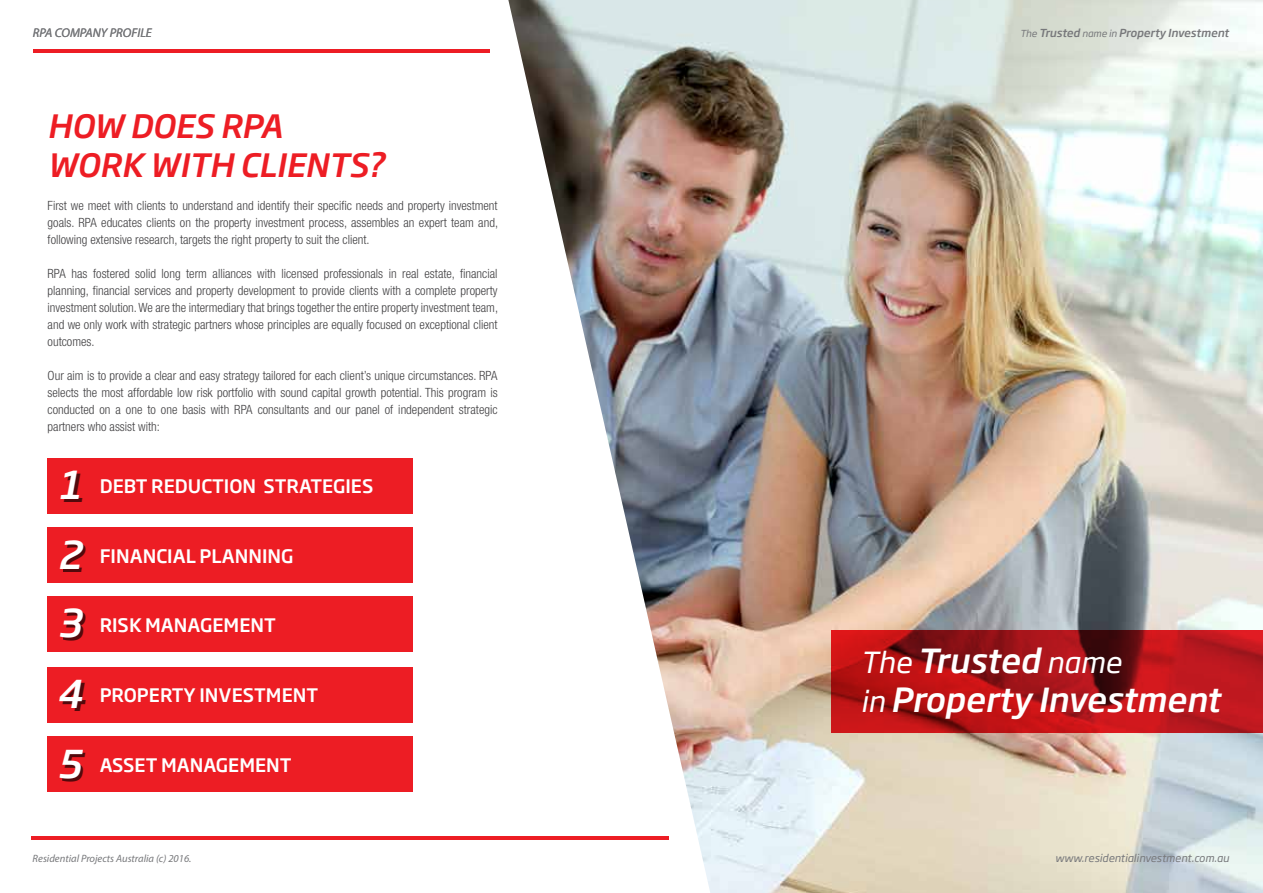
<style>
.page{position:relative;width:1263px;height:893px;background:#fff}
.page>*{position:absolute;margin:0;border:0;box-sizing:border-box;transform-origin:0 0}
.t1{font:italic 500 32.85px "Soho Gothic Pro";color:#fff}
.t2{font:italic 500 31.8px/38.2px "Soho Gothic Pro";color:#ed1d24}
.t3{font:italic 28.8px "Soho Gothic Pro";color:#fff}
.t4{font:500 18.45px "Soho Gothic Pro";color:#fff}
.t5{font:300 condensed 12.75px/17px "Helvetica Neue LT Pro";color:#414042;text-align:justify}
.t6{font:italic 12.75px "Myriad Pro";color:#77787b}
.t7{font:italic 500 10.95px "Soho Gothic Pro";color:#77787b}
.t8{font:italic 10.65px "Myriad Pro";color:#77787b}
.t9{font:italic 10.65px "Soho Gothic Pro";color:#77787b}
.s1{font-style:italic;font-size:37.95px;color:#231f20}
.s2{font-weight:400;font-size:9.6px}
.s3{font-weight:500;font-size:32.85px}
.s4{font-weight:400;font-size:28.8px}
</style>
<div class="page">
<img style="left:508px;top:0;width:755px;height:893px">
<svg style="left:831px;top:630px;width:432px;height:103px"></svg>
<div style="left:47px;top:458px;width:366px;height:55px;background:#ed1d24"></div>
<div style="left:47px;top:527px;width:366px;height:56px;background:#ed1d24"></div>
<div style="left:47px;top:596px;width:366px;height:56px;background:#ed1d24"></div>
<div style="left:47px;top:667px;width:366px;height:55px;background:#ed1d24"></div>
<div style="left:47px;top:736px;width:366px;height:56px;background:#ed1d24"></div>
<hr style="left:33px;top:49px;width:457px;height:3px;background:#ed1d24">
<hr style="left:31px;top:836px;width:637px;height:3px;background:#ed1d24">
<p class="t6" style="left:33px;top:25px;width:120px">RPA COMPANY PROFILE</p>
<h2 class="t2" style="left:47px;top:106px;width:339px">HOW DOES RPA<br>WORK WITH CLIENTS?</h2>
<p class="t5" style="left:48px;top:197px;width:452px">First we meet with clients to understand and identify their specific needs and property investment goals. RPA educates clients on the property investment process, assembles an expert team and, following extensive research, targets the right property to suit the client.</p>
<p class="t5" style="left:48px;top:265px;width:452px">RPA has fostered solid long term alliances with licensed professionals in real estate, financial planning, financial services and property development to provide clients with a complete property investment solution. We are the intermediary that brings together the entire property investment team, and we only work with strategic partners whose principles are equally focused on exceptional client outcomes.</p>
<p class="t5" style="left:48px;top:367px;width:452px">Our aim is to provide a clear and easy strategy tailored for each client’s unique circumstances. RPA selects the most affordable low risk portfolio with sound capital growth potential. This program is conducted on a one to one basis with RPA consultants and our panel of independent strategic partners who assist with:</p>
<h3 class="t4" style="left:62px;top:472px;width:313px"><span class="s1">1</span> DEBT REDUCTION STRATEGIES</h3>
<h3 class="t4" style="left:61px;top:542px;width:234px"><span class="s1">2</span> FINANCIAL PLANNING</h3>
<h3 class="t4" style="left:61px;top:611px;width:217px"><span class="s1">3</span> RISK MANAGEMENT</h3>
<h3 class="t4" style="left:60px;top:681px;width:260px"><span class="s1">4</span> PROPERTY INVESTMENT</h3>
<h3 class="t4" style="left:61px;top:751px;width:232px"><span class="s1">5</span> ASSET MANAGEMENT</h3>
<p class="t8" style="left:33px;top:851px;width:160px">Residential Projects Australia (c) 2016.</p>
<p class="t7" style="left:1020px;top:24px;width:210px"><span class="s2">The</span> Trusted <span class="s2">name in</span> Property Investment</p>
<h3 class="t3" style="left:860px;top:640px;width:262px">The <span class="s3">Trusted</span> name</h3>
<h1 class="t1" style="left:860px;top:674px;width:361px"><span class="s4">in</span> Property Investment</h1>
<p class="t9" style="left:1055px;top:849px;width:175px">www.residentialinvestment.com.au</p>
</div>
